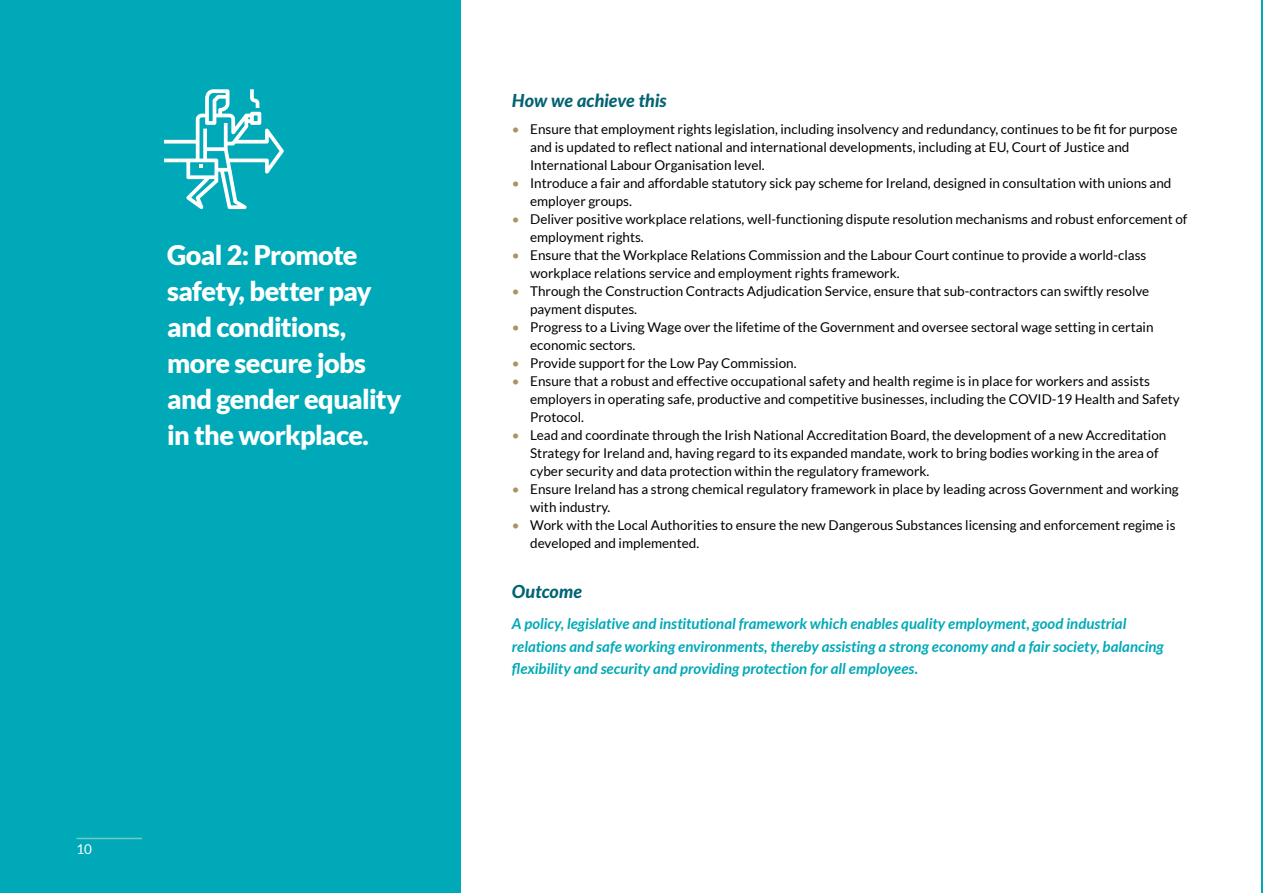
<style>
.page{position:relative;width:1263px;height:893px;background:#fff}
.page>*{position:absolute;margin:0;border:0;box-sizing:border-box;transform-origin:0 0}
.Section_Heading{font:900 27px/36px "Lato";letter-spacing:-.02em;color:#fff}
.Section_Intro{font:italic 800 18px "Lato";letter-spacing:-.005em;color:#006472}
.Section_Intro-2{font:italic 700 15px/22.5px "Lato";color:#00a9b7}
.t1{font:13.5px/18px "Lato";color:#000}
.t2{font:13.5px "Lato";color:#fff}
.s1{color:#a99562}
</style>
<div class="page">
<div style="left:0;top:0;width:461px;height:893px;background:#00a9b7"></div>
<hr style="left:1261px;top:0;width:2px;height:893px;background:#00a9b7">
<svg style="left:164px;top:89px;width:120px;height:120px"></svg>
<hr style="left:77px;top:838px;width:65px;height:1px;background:#70cacb">
<p class="Section_Heading" style="left:167px;top:236px;width:236px">Goal 2: Promote safety, better pay and conditions, more secure jobs and gender equality in the workplace.</p>
<p class="t2" style="left:77px;top:842px;width:17px">10</p>
<p class="Section_Intro" style="left:512px;top:87px;width:156px">How we achieve this</p>
<p class="t1" style="left:530px;top:120px;width:649px;text-indent:-18px"><span class="s1">•</span> Ensure that employment rights legislation, including insolvency and redundancy, continues to be fit for purpose and is updated to reflect national and international developments, including at EU, Court of Justice and<br>International Labour Organisation level.</p>
<p class="t1" style="left:530px;top:174px;width:643px;text-indent:-18px"><span class="s1">•</span> Introduce a fair and affordable statutory sick pay scheme for Ireland, designed in consultation with unions and employer groups.</p>
<p class="t1" style="left:530px;top:210px;width:659px;text-indent:-18px"><span class="s1">•</span> Deliver positive workplace relations, well-functioning dispute resolution mechanisms and robust enforcement of employment rights.</p>
<p class="t1" style="left:530px;top:246px;width:618px;text-indent:-18px"><span class="s1">•</span> Ensure that the Workplace Relations Commission and the Labour Court continue to provide a world-class workplace relations service and employment rights framework.</p>
<p class="t1" style="left:530px;top:282px;width:621px;text-indent:-18px"><span class="s1">•</span> Through the Construction Contracts Adjudication Service, ensure that sub-contractors can swiftly resolve payment disputes.</p>
<p class="t1" style="left:530px;top:318px;width:625px;text-indent:-18px"><span class="s1">•</span> Progress to a Living Wage over the lifetime of the Government and oversee sectoral wage setting in certain economic sectors.</p>
<p class="t1" style="left:512px;top:354px;width:286px"><span class="s1">•</span> Provide support for the Low Pay Commission.</p>
<p class="t1" style="left:530px;top:372px;width:651px;text-indent:-18px"><span class="s1">•</span> Ensure that a robust and effective occupational safety and health regime is in place for workers and assists employers in operating safe, productive and competitive businesses, including the COVID-19 Health and Safety<br>Protocol.</p>
<p class="t1" style="left:530px;top:426px;width:638px;text-indent:-18px"><span class="s1">•</span> Lead and coordinate through the Irish National Accreditation Board, the development of a new Accreditation<br>Strategy for Ireland and, having regard to its expanded mandate, work to bring bodies working in the area of cyber security and data protection within the regulatory framework.</p>
<p class="t1" style="left:530px;top:480px;width:650px;text-indent:-18px"><span class="s1">•</span> Ensure Ireland has a strong chemical regulatory framework in place by leading across Government and working with industry.</p>
<p class="t1" style="left:530px;top:516px;width:647px;text-indent:-18px"><span class="s1">•</span> Work with the Local Authorities to ensure the new Dangerous Substances licensing and enforcement regime is developed and implemented.</p>
<p class="Section_Intro" style="left:512px;top:578px;width:72px">Outcome</p>
<p class="Section_Intro-2" style="left:512px;top:613px;width:653px">A policy, legislative and institutional framework which enables quality employment, good industrial relations and safe working environments, thereby assisting a strong economy and a fair society, balancing flexibility and security and providing protection for all employees.</p>
</div>
